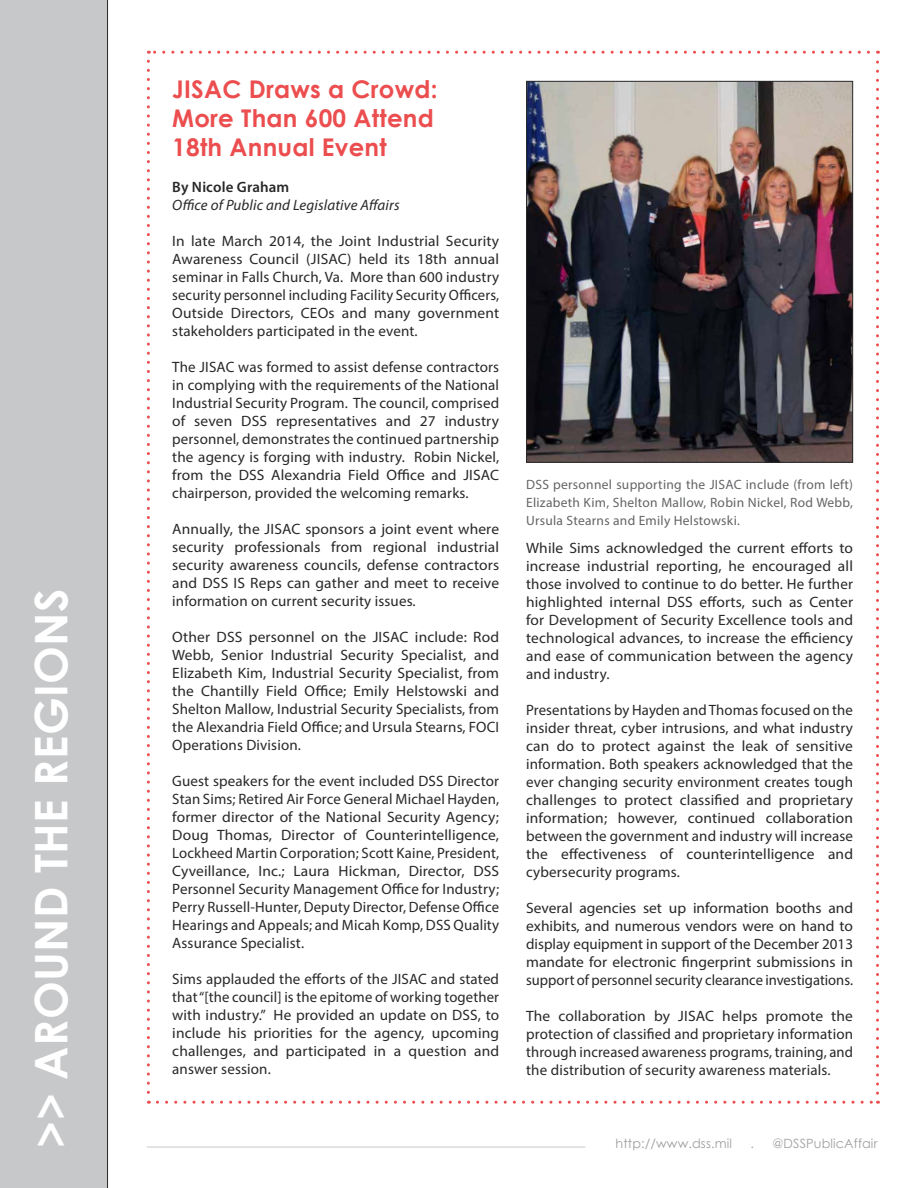
<style>
.page{position:relative;width:918px;height:1188px;background:#fff}
.page>*{position:absolute;margin:0;border:0;box-sizing:border-box;transform-origin:0 0}
.t1{font:700 45px "Century Gothic";letter-spacing:.01em;color:#fff}
.t2{font:700 24.3px/29.2px "Century Gothic";letter-spacing:.01em;color:#ec4e4f}
.t3{font:15px/18px "Myriad Pro";letter-spacing:.01em;color:#292829;text-align:justify}
.t4{font:italic 15px "Myriad Pro";letter-spacing:.01em;color:#292829}
.t5{font:600 15px "Myriad Pro";letter-spacing:.01em;color:#292829}
.t6{font:13.5px/18px "Myriad Pro";letter-spacing:.02em;color:#636466;text-align:justify}
.t7{font:12.75px "Century Gothic";letter-spacing:.01em;color:#9d9fa2}
</style>
<div class="page">
<hr style="left:147px;top:1147px;width:438px;height:1px;background:#c7c8ca">
<svg style="left:147px;top:61px;width:3px;height:1043px"></svg>
<svg style="left:157px;top:1101px;width:721px;height:3px"></svg>
<svg style="left:876px;top:51px;width:3px;height:1042px"></svg>
<svg style="left:148px;top:51px;width:720px;height:3px"></svg>
<img style="left:528px;top:83px;width:323px;height:378px">
<div style="left:526px;top:81px;width:327px;height:382px;border:1px solid #292829"></div>
<div style="left:0;top:0;width:108px;height:1188px;background:#c7c8ca"></div>
<h1 class="t1" style="left:23px;top:1148px;width:560px;rotate:-90deg">&gt;&gt; AROUND THE REGIONS</h1>
<h2 class="t2" style="left:172px;top:74px;width:267px">JISAC Draws a Crowd:<br>More Than 600 Attend<br>18th Annual Event</h2>
<p class="t5" style="left:172px;top:178px;width:119px">By Nicole Graham</p>
<p class="t4" style="left:172px;top:196px;width:229px">Office of Public and Legislative Affairs</p>
<p class="t3" style="left:172px;top:232px;width:328px">In late March 2014, the Joint Industrial Security Awareness Council (JISAC) held its 18th annual seminar in Falls Church, Va. More than 600 industry security personnel including Facility Security Officers, Outside Directors, CEOs and many government stakeholders participated in the event.</p>
<p class="t3" style="left:172px;top:358px;width:328px">The JISAC was formed to assist defense contractors in complying with the requirements of the National Industrial Security Program. The council, comprised of seven DSS representatives and 27 industry personnel, demonstrates the continued partnership the agency is forging with industry. Robin Nickel, from the DSS Alexandria Field Office and JISAC chairperson, provided the welcoming remarks.</p>
<p class="t3" style="left:172px;top:520px;width:328px">Annually, the JISAC sponsors a joint event where security professionals from regional industrial security awareness councils, defense contractors and DSS IS Reps can gather and meet to receive information on current security issues.</p>
<p class="t3" style="left:172px;top:628px;width:328px">Other DSS personnel on the JISAC include: Rod Webb, Senior Industrial Security Specialist, and Elizabeth Kim, Industrial Security Specialist, from the Chantilly Field Office; Emily Helstowski and Shelton Mallow, Industrial Security Specialists, from the Alexandria Field Office; and Ursula Stearns, FOCI Operations Division.</p>
<p class="t3" style="left:172px;top:772px;width:328px">Guest speakers for the event included DSS Director Stan Sims; Retired Air Force General Michael Hayden, former director of the National Security Agency; Doug Thomas, Director of Counterintelligence, Lockheed Martin Corporation; Scott Kaine, President, Cyveillance, Inc.; Laura Hickman, Director, DSS Personnel Security Management Office for Industry; Perry Russell-Hunter, Deputy Director, Defense Office Hearings and Appeals; and Micah Komp, DSS Quality Assurance Specialist.</p>
<p class="t3" style="left:172px;top:970px;width:328px">Sims applauded the efforts of the JISAC and stated that “[the council] is the epitome of working together with industry.” He provided an update on DSS, to include his priorities for the agency, upcoming challenges, and participated in a question and answer session.</p>
<p class="t6" style="left:526px;top:476px;width:328px">DSS personnel supporting the JISAC include (from left)<br>Elizabeth Kim, Shelton Mallow, Robin Nickel, Rod Webb, Ursula Stearns and Emily Helstowski.</p>
<p class="t3" style="left:526px;top:539px;width:328px">While Sims acknowledged the current efforts to increase industrial reporting, he encouraged all those involved to continue to do better. He further highlighted internal DSS efforts, such as Center for Development of Security Excellence tools and technological advances, to increase the efficiency and ease of communication between the agency and industry.</p>
<p class="t3" style="left:526px;top:701px;width:328px">Presentations by Hayden and Thomas focused on the insider threat, cyber intrusions, and what industry can do to protect against the leak of sensitive information. Both speakers acknowledged that the ever changing security environment creates tough challenges to protect classified and proprietary information; however, continued collaboration between the government and industry will increase the effectiveness of counterintelligence and cybersecurity programs.</p>
<p class="t3" style="left:526px;top:899px;width:328px">Several agencies set up information booths and exhibits, and numerous vendors were on hand to display equipment in support of the December 2013 mandate for electronic fingerprint submissions in support of personnel security clearance investigations.</p>
<p class="t3" style="left:526px;top:1007px;width:328px">The collaboration by JISAC helps promote the protection of classified and proprietary information through increased awareness programs, training, and the distribution of security awareness materials.</p>
<p class="t7" style="left:616px;top:1135px;width:118px">http://www.dss.mil</p>
<p class="t7" style="left:750px;top:1135px;width:5px">.</p>
<p class="t7" style="left:772px;top:1135px;width:107px">@DSSPublicAffair</p>
</div>
